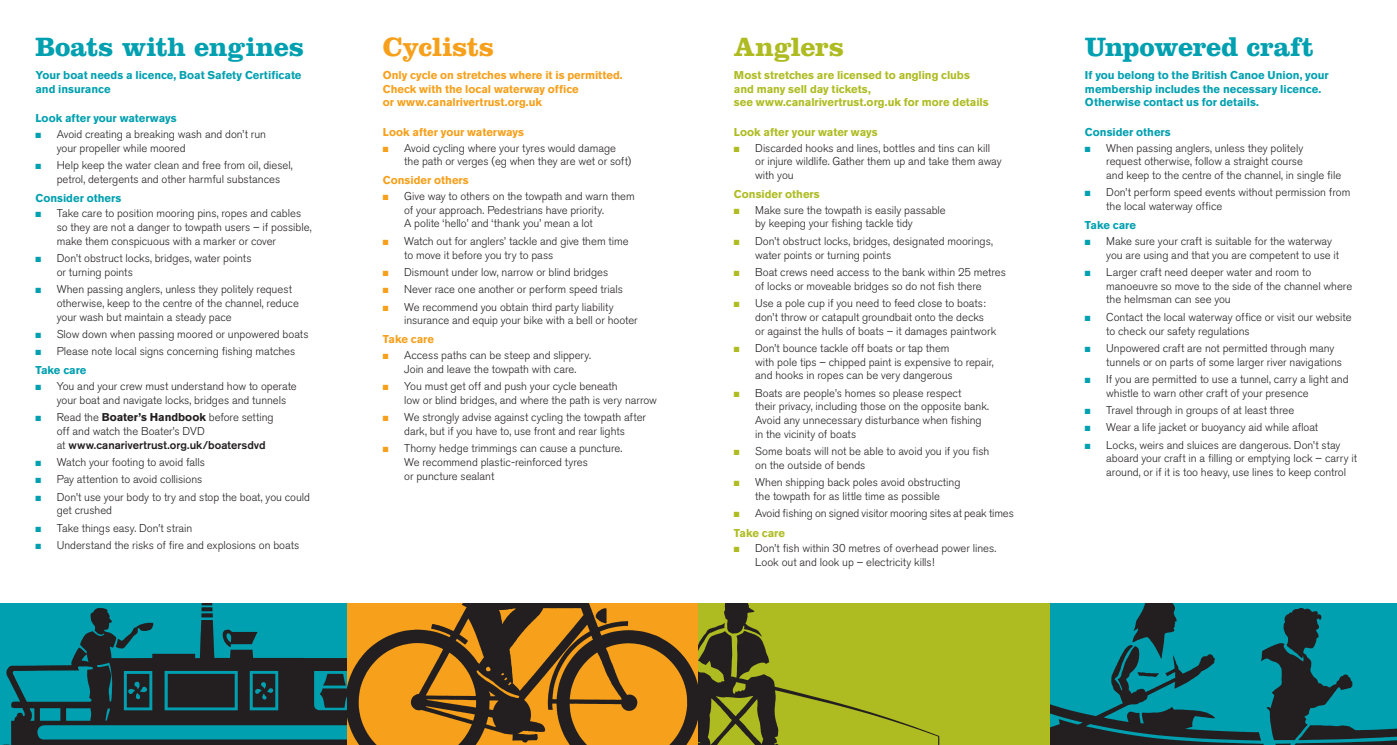
<style>
.page{position:relative;width:1397px;height:745px;background:#fff}
.page>*{position:absolute;margin:0;border:0;box-sizing:border-box;transform-origin:0 0}
.t1{font:700 27.5px "Clarendon";letter-spacing:-.01em;color:#00a0b0}
.t2{font:700 27.5px "Clarendon";letter-spacing:-.015em;color:#f6a01b}
.t3{font:700 27.5px "Clarendon";letter-spacing:-.015em;color:#aebc21}
.t4{font:300 11.25px/13.8px "Akzidenz Grotesk BE";color:#231f20}
.t5{font:700 11.25px/13.8px "Akzidenz Grotesk BE";color:#00a0b0}
.t6{font:700 11.25px/13.8px "Akzidenz Grotesk BE";color:#f6a01b}
.t7{font:700 11.25px/13.8px "Akzidenz Grotesk BE";color:#aebc21}
.s1{color:#00a0b0}
.s2{font-weight:700;color:#00a0b0}
.s3{font-weight:700}
.s4{font-weight:500}
.s5{color:#f6a01b}
.s6{color:#aebc21}
.s7{font-weight:700;color:#aebc21}
</style>
<div class="page">
<img style="left:0;top:603px;width:347px;height:141px">
<img style="left:1049px;top:603px;width:347px;height:141px">
<svg style="left:347px;top:603px;width:351px;height:141px;background:#aa711c"></svg>
<div style="left:698px;top:602px;width:351px;height:142px;background:#aebc21"></div>
<h1 class="t1" style="left:35px;top:30px;width:270px">Boats with engines</h1>
<p class="t5" style="left:35px;top:68px;width:267px">Your boat needs a licence, Boat Safety Certificate and insurance</p>
<p class="t5" style="left:35px;top:111px;width:143px">Look after your waterways</p>
<p class="t4" style="left:57px;top:127px;width:211px;text-indent:-21px"><span class="s1">■</span> Avoid creating a breaking wash and don’t run your propeller while moored</p>
<p class="t4" style="left:57px;top:158px;width:237px;text-indent:-21px"><span class="s1">■</span> Help keep the water clean and free from oil, diesel, petrol, detergents and other harmful substances</p>
<p class="t5" style="left:35px;top:191px;width:87px">Consider others</p>
<p class="t4" style="left:57px;top:206px;width:256px;text-indent:-21px"><span class="s1">■</span> Take care to position mooring pins, ropes and cables so they are not a danger to towpath users – if possible, make them conspicuous with a marker or cover</p>
<p class="t4" style="left:57px;top:251px;width:196px;text-indent:-21px"><span class="s1">■</span> Don’t obstruct locks, bridges, water points or turning points</p>
<p class="t4" style="left:57px;top:282px;width:243px;text-indent:-21px"><span class="s1">■</span> When passing anglers, unless they politely request otherwise, keep to the centre of the channel, reduce your wash but maintain a steady pace</p>
<p class="t4" style="left:35px;top:327px;width:274px"><span class="s1">■</span> Slow down when passing moored or unpowered boats</p>
<p class="t4" style="left:35px;top:342px;width:261px;line-height:19.1px"><span class="s1">■</span> Please note local signs concerning fishing matches<br><span class="s2">Take care</span></p>
<p class="t4" style="left:57px;top:379px;width:241px;text-indent:-21px"><span class="s1">■</span> You and your crew must understand how to operate your boat and navigate locks, bridges and tunnels</p>
<p class="t4" style="left:57px;top:410px;width:218px;text-indent:-21px"><span class="s1">■</span> Read the <span class="s3">Boater’s Handbook</span> before setting off and watch the Boater’s DVD<br>at <span class="s4">www.canarivertrust.org.uk/boatersdvd</span></p>
<p class="t4" style="left:35px;top:455px;width:171px"><span class="s1">■</span> Watch your footing to avoid falls</p>
<p class="t4" style="left:35px;top:472px;width:168px"><span class="s1">■</span> Pay attention to avoid collisions</p>
<p class="t4" style="left:57px;top:489px;width:255px;text-indent:-21px"><span class="s1">■</span> Don’t use your body to try and stop the boat, you could get crushed</p>
<p class="t4" style="left:35px;top:520px;width:158px"><span class="s1">■</span> Take things easy. Don’t strain</p>
<p class="t4" style="left:35px;top:538px;width:265px"><span class="s1">■</span> Understand the risks of fire and explosions on boats</p>
<h1 class="t2" style="left:383px;top:30px;width:113px">Cyclists</h1>
<p class="t6" style="left:383px;top:68px;width:241px">Only cycle on stretches where it is permitted.<br>Check with the local waterway office<br>or www.canalrivertrust.org.uk</p>
<p class="t6" style="left:383px;top:125px;width:143px">Look after your waterways</p>
<p class="t4" style="left:404px;top:141px;width:229px;text-indent:-21px"><span class="s5">■</span> Avoid cycling where your tyres would damage the path or verges (eg when they are wet or soft)</p>
<p class="t6" style="left:383px;top:174px;width:87px">Consider others</p>
<p class="t4" style="left:404px;top:189px;width:232px;text-indent:-21px"><span class="s5">■</span> Give way to others on the towpath and warn them of your approach. Pedestrians have priority.<br>A polite ‘hello’ and ‘thank you’ mean a lot</p>
<p class="t4" style="left:404px;top:234px;width:226px;text-indent:-21px"><span class="s5">■</span> Watch out for anglers’ tackle and give them time to move it before you try to pass</p>
<p class="t4" style="left:383px;top:265px;width:227px"><span class="s5">■</span> Dismount under low, narrow or blind bridges</p>
<p class="t4" style="left:383px;top:282px;width:241px"><span class="s5">■</span> Never race one another or perform speed trials</p>
<p class="t4" style="left:404px;top:300px;width:235px;text-indent:-21px"><span class="s5">■</span> We recommend you obtain third party liability insurance and equip your bike with a bell or hooter</p>
<p class="t6" style="left:383px;top:332px;width:53px">Take care</p>
<p class="t4" style="left:383px;top:348px;width:209px;text-align:center"><span class="s5">■</span> Access paths can be steep and slippery.<br>Join and leave the towpath with care.</p>
<p class="t4" style="left:404px;top:379px;width:254px;text-indent:-21px"><span class="s5">■</span> You must get off and push your cycle beneath<br>low or blind bridges, and where the path is very narrow</p>
<p class="t4" style="left:383px;top:410px;width:264px;text-align:center"><span class="s5">■</span> We strongly advise against cycling the towpath after dark, but if you have to, use front and rear lights</p>
<p class="t4" style="left:404px;top:441px;width:220px;text-indent:-21px"><span class="s5">■</span> Thorny hedge trimmings can cause a puncture.<br>We recommend plastic-reinforced tyres<br>or puncture sealant</p>
<h1 class="t3" style="left:733px;top:30px;width:112px">Anglers</h1>
<p class="t7" style="left:733px;top:68px;width:256px">Most stretches are licensed to angling clubs and many sell day tickets,<br>see www.canalrivertrust.org.uk for more details</p>
<p class="t7" style="left:733px;top:125px;width:145px">Look after your water ways</p>
<p class="t4" style="left:755px;top:141px;width:248px;text-indent:-21px"><span class="s6">■</span> Discarded hooks and lines, bottles and tins can kill or injure wildlife. Gather them up and take them away with you</p>
<p class="t7" style="left:733px;top:187px;width:87px">Consider others</p>
<p class="t4" style="left:755px;top:203px;width:192px;text-indent:-21px"><span class="s6">■</span> Make sure the towpath is easily passable by keeping your fishing tackle tidy</p>
<p class="t4" style="left:755px;top:234px;width:239px;text-indent:-21px"><span class="s6">■</span> Don’t obstruct locks, bridges, designated moorings, water points or turning points</p>
<p class="t4" style="left:733px;top:265px;width:273px;text-align:center"><span class="s6">■</span> Boat crews need access to the bank within 25 metres of locks or moveable bridges so do not fish there</p>
<p class="t4" style="left:755px;top:296px;width:242px;text-indent:-21px"><span class="s6">■</span> Use a pole cup if you need to feed close to boats: don’t throw or catapult groundbait onto the decks or against the hulls of boats – it damages paintwork</p>
<p class="t4" style="left:755px;top:341px;width:240px;text-indent:-21px"><span class="s6">■</span> Don’t bounce tackle off boats or tap them<br>with pole tips – chipped paint is expensive to repair, and hooks in ropes can be very dangerous</p>
<p class="t4" style="left:755px;top:386px;width:235px;text-indent:-21px"><span class="s6">■</span> Boats are people’s homes so please respect<br>their privacy, including those on the opposite bank.<br>Avoid any unnecessary disturbance when fishing in the vicinity of boats</p>
<p class="t4" style="left:755px;top:444px;width:236px;text-indent:-21px"><span class="s6">■</span> Some boats will not be able to avoid you if you fish on the outside of bends</p>
<p class="t4" style="left:733px;top:475px;width:228px;text-align:center"><span class="s6">■</span> When shipping back poles avoid obstructing the towpath for as little time as possible</p>
<p class="t4" style="left:733px;top:504px;width:281px;line-height:19.1px"><span class="s6">■</span> Avoid fishing on signed visitor mooring sites at peak times<br><span class="s7">Take care</span></p>
<p class="t4" style="left:755px;top:541px;width:243px;text-indent:-21px"><span class="s6">■</span> Don’t fish within 30 metres of overhead power lines.<br>Look out and look up – electricity kills!</p>
<h1 class="t1" style="left:1084px;top:30px;width:230px">Unpowered craft</h1>
<p class="t5" style="left:1084px;top:68px;width:245px">If you belong to the British Canoe Union, your membership includes the necessary licence.<br>Otherwise contact us for details.</p>
<p class="t5" style="left:1084px;top:125px;width:87px">Consider others</p>
<p class="t4" style="left:1106px;top:141px;width:236px;text-indent:-21px"><span class="s1">■</span> When passing anglers, unless they politely request otherwise, follow a straight course<br>and keep to the centre of the channel, in single file</p>
<p class="t4" style="left:1106px;top:186px;width:246px;text-indent:-21px"><span class="s1">■</span> Don’t perform speed events without permission from the local waterway office</p>
<p class="t5" style="left:1084px;top:218px;width:53px">Take care</p>
<p class="t4" style="left:1106px;top:234px;width:234px;text-indent:-21px"><span class="s1">■</span> Make sure your craft is suitable for the waterway you are using and that you are competent to use it</p>
<p class="t4" style="left:1106px;top:265px;width:247px;text-indent:-21px"><span class="s1">■</span> Larger craft need deeper water and room to manoeuvre so move to the side of the channel where the helmsman can see you</p>
<p class="t4" style="left:1106px;top:310px;width:247px;text-indent:-21px"><span class="s1">■</span> Contact the local waterway office or visit our website to check our safety regulations</p>
<p class="t4" style="left:1106px;top:341px;width:237px;text-indent:-21px"><span class="s1">■</span> Unpowered craft are not permitted through many tunnels or on parts of some larger river navigations</p>
<p class="t4" style="left:1106px;top:372px;width:244px;text-indent:-21px"><span class="s1">■</span> If you are permitted to use a tunnel, carry a light and whistle to warn other craft of your presence</p>
<p class="t4" style="left:1084px;top:403px;width:211px"><span class="s1">■</span> Travel through in groups of at least three</p>
<p class="t4" style="left:1084px;top:420px;width:235px"><span class="s1">■</span> Wear a life jacket or buoyancy aid while afloat</p>
<p class="t4" style="left:1106px;top:438px;width:252px;text-indent:-21px"><span class="s1">■</span> Locks, weirs and sluices are dangerous. Don’t stay aboard your craft in a filling or emptying lock – carry it around, or if it is too heavy, use lines to keep control</p>
</div>
